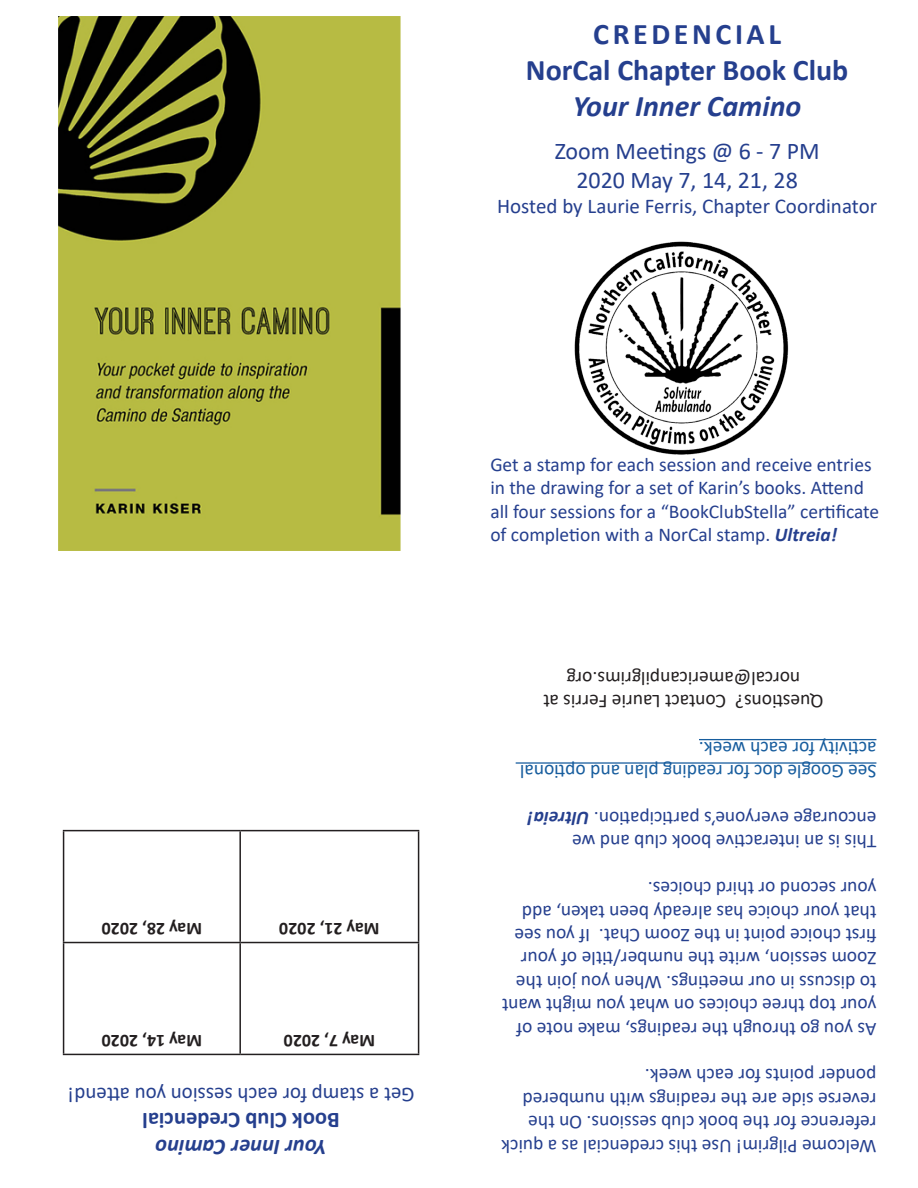
<style>
.page{position:relative;width:918px;height:1188px;background:#fff}
.page>*{position:absolute;margin:0;border:0;box-sizing:border-box;transform-origin:0 0}
.t1{font:700 30px/36px "Calibri";color:#253f8e;text-align:center}
.t2{font:italic 700 30px "Calibri";color:#253f8e}
.t3{font:24px/28.8px "Calibri";color:#253f8e;text-align:center}
.t4{font:700 22.5px "Calibri";color:#253f8e}
.t5{font:italic 700 22.5px "Calibri";color:#253f8e}
.t6{font:21px "Calibri";color:#253f8e}
.t7{font:19.5px/23.4px "Calibri";color:#253f8e}
.t8{font:19.5px/23.4px "Calibri";color:#231f20;text-align:center}
.t9{font:19.5px/23.4px "Calibri";color:#175d9e}
.t10{font:700 18px "Calibri";color:#231f20}
.s1{font-weight:700;font-style:italic}
</style>
<div class="page">
<hr style="left:516px;top:762px;width:360px;height:2px;background:#175d9e">
<hr style="left:699px;top:739px;width:177px;height:1px;background:#175d9e">
<hr style="left:240px;top:1054px;width:179px;height:1px;background:#231f20">
<hr style="left:418px;top:943px;width:1px;height:111px;background:#231f20">
<hr style="left:63px;top:1054px;width:177px;height:1px;background:#231f20">
<hr style="left:239px;top:943px;width:2px;height:111px;background:#231f20">
<hr style="left:63px;top:943px;width:1px;height:111px;background:#231f20">
<hr style="left:240px;top:942px;width:179px;height:1px;background:#231f20">
<hr style="left:418px;top:831px;width:1px;height:111px;background:#231f20">
<hr style="left:63px;top:942px;width:177px;height:1px;background:#231f20">
<hr style="left:239px;top:831px;width:2px;height:111px;background:#231f20">
<hr style="left:63px;top:831px;width:1px;height:111px;background:#231f20">
<hr style="left:240px;top:830px;width:179px;height:1px;background:#231f20">
<hr style="left:63px;top:830px;width:177px;height:1px;background:#231f20">
<img style="left:58px;top:16px;width:343px;height:534px">
<img style="left:574px;top:241px;width:215px;height:214px">
<h1 class="t1" style="left:526px;top:16px;width:324px">CREDENCIAL<br>NorCal Chapter Book Club</h1>
<h1 class="t2" style="left:573px;top:85px;width:230px">Your Inner Camino</h1>
<p class="t3" style="left:555px;top:136px;width:266px">Zoom Meetings @ 6 - 7 PM<br>2020 May 7, 14, 21, 28</p>
<p class="t6" style="left:497px;top:192px;width:381px">Hosted by Laurie Ferris, Chapter Coordinator</p>
<p class="t10" style="left:202px;top:942px;width:102px;rotate:-180deg">May 28, 2020</p>
<p class="t10" style="left:380px;top:942px;width:102px;rotate:-180deg">May 21, 2020</p>
<p class="t10" style="left:202px;top:1054px;width:102px;rotate:-180deg">May 14, 2020</p>
<p class="t10" style="left:375px;top:1054px;width:93px;rotate:-180deg">May 7, 2020</p>
<p class="t6" style="left:415px;top:1110px;width:349px;rotate:-180deg">Get a stamp for each session you attend!</p>
<p class="t4" style="left:340px;top:1137px;width:199px;rotate:-180deg">Book Club Credencial</p>
<p class="t5" style="left:327px;top:1164px;width:173px;rotate:-180deg">Your Inner Camino</p>
<p class="t7" style="left:490px;top:452px;width:390px">Get a stamp for each session and receive entries in the drawing for a set of Karin’s books. Attend all four sessions for a “BookClubStella” certificate of completion with a NorCal stamp. <span class="s1">Ultreia!</span></p>
<p class="t8" style="left:824px;top:714px;width:282px;rotate:-180deg">Questions? Contact Laurie Ferris at norcal@americanpilgrims.org</p>
<p class="t9" style="left:876px;top:784px;width:358px;rotate:-180deg">See Google doc for reading plan and optional activity for each week.</p>
<p class="t7" style="left:876px;top:854px;width:351px;rotate:-180deg">This is an interactive book club and we encourage everyone’s participation. <span class="s1">Ultreia!</span></p>
<p class="t7" style="left:876px;top:1041px;width:376px;rotate:-180deg">As you go through the readings, make note of your top three choices on what you might want to discuss in our meetings. When you join the Zoom session, write the number/title of your first choice point in the Zoom Chat. If you see that your choice has already been taken, add your second or third choices.</p>
<p class="t7" style="left:876px;top:1158px;width:377px;rotate:-180deg">Welcome Pilgrim! Use this credencial as a quick reference for the book club sessions. On the reverse side are the readings with numbered ponder points for each week.</p>
</div>
